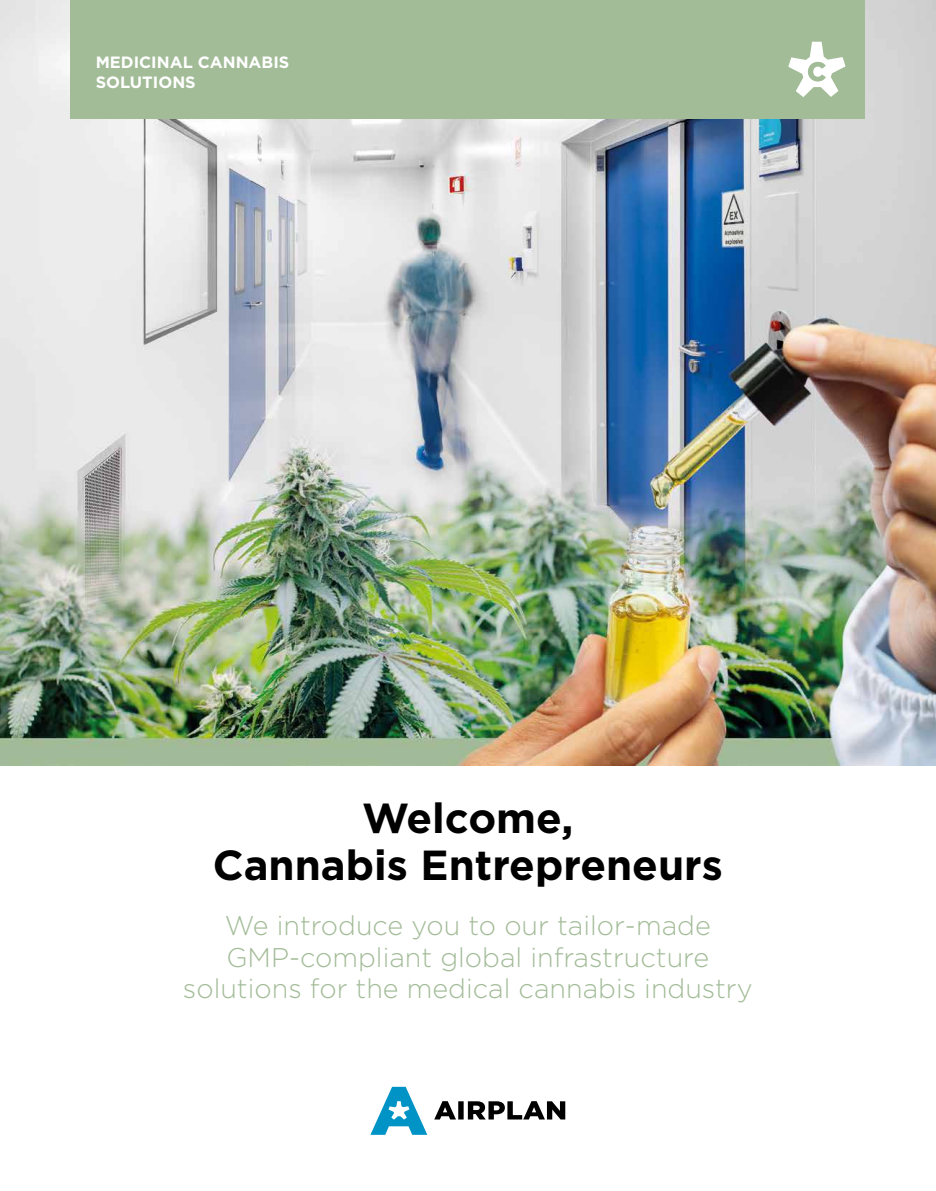
<style>
.page{position:relative;width:936px;height:1191px;background:#fff}
.page>*{position:absolute;margin:0;border:0;box-sizing:border-box;transform-origin:0 0}
.t1{font:700 42px/46.5px "Gotham";color:#000;text-align:center}
.t2{font:300 27px/31.5px "Gotham";color:#a3bc98;text-align:center}
.t3{font:700 16.35px/20.4px "Gotham";color:#fff}
</style>
<div class="page">
<img style="left:0;top:0;width:935px;height:765px">
<div style="left:71px;top:0;width:793px;height:118px;background:#a3bc98"></div>
<svg style="left:788px;top:42px;width:57px;height:55px"></svg>
<svg style="left:371px;top:1086px;width:56px;height:48px"></svg>
<svg style="left:434px;top:1101px;width:131px;height:18px"></svg>
<p class="t3" style="left:96px;top:52px;width:195px">MEDICINAL CANNABIS<br>SOLUTIONS</p>
<h1 class="t1" style="left:213px;top:795px;width:511px">Welcome,<br>Cannabis Entrepreneurs</h1>
<p class="t2" style="left:183px;top:909px;width:571px">We introduce you to our tailor-made<br>GMP-compliant global infrastructure solutions for the medical cannabis industry</p>
</div>
